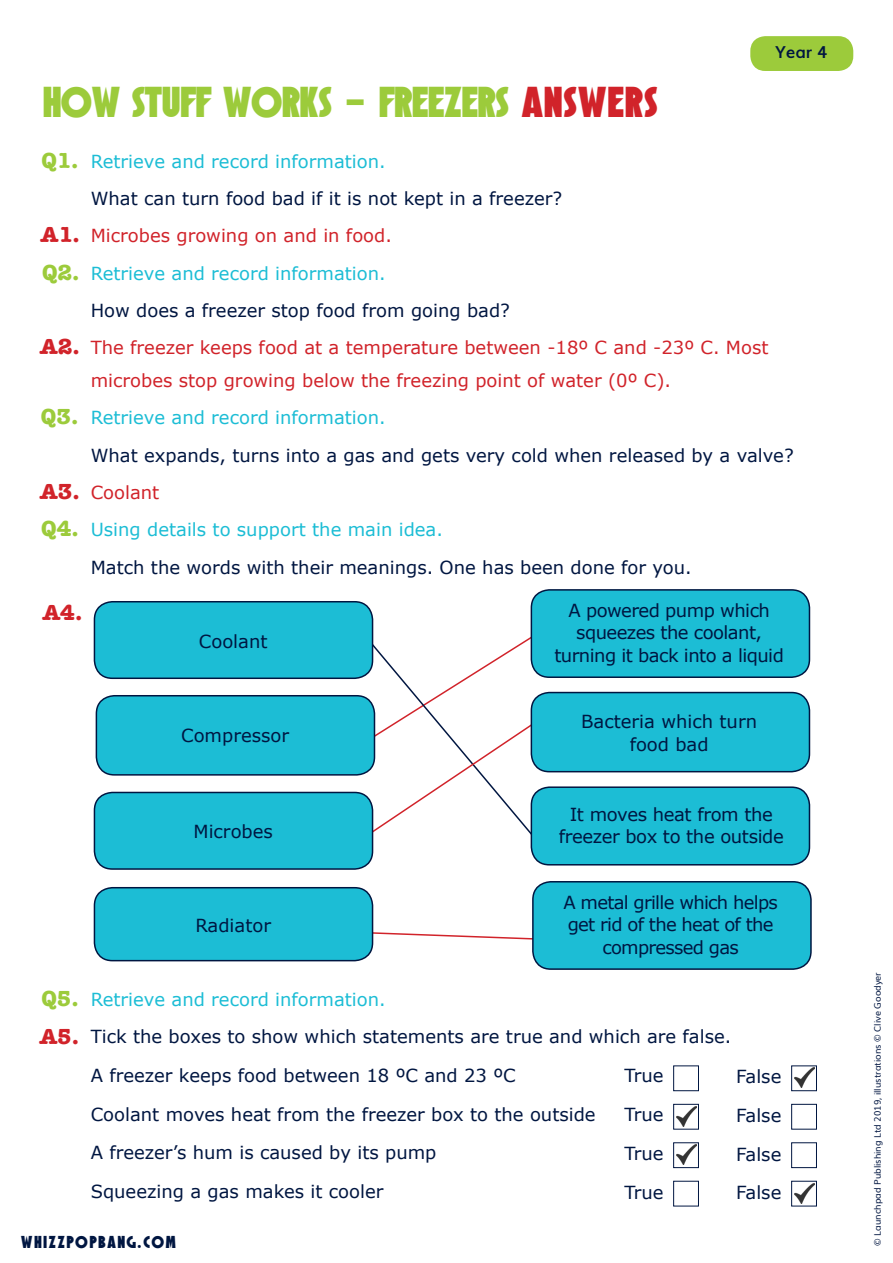
<style>
.page{position:relative;width:893px;height:1263px;background:#fff}
.page>*{position:absolute;margin:0;border:0;box-sizing:border-box;transform-origin:0 0}
.school_plan_title{font:45px "SF Speakeasy";letter-spacing:-.03em;color:#9ccb3b}
.headers{font:700 22.35px "American Typewriter";color:#9ccb3b}
.headers-2{font:700 22.35px "American Typewriter";color:#d1232a}
.headers-3{font:18px "Verdana";color:#001641}
.headers-4{font:18px "Verdana";color:#1cbdd5}
.headers-5{font:18px/33px "Verdana";color:#d1232a}
.lines{font:18px/22.5px "Verdana";letter-spacing:-.02em;color:#001641;text-align:center}
.lines-2{font:18px/22.5px "Verdana";color:#001641;text-align:center}
.lines-3{font:18px/22.5px "Verdana";letter-spacing:-.04em;color:#001641;text-align:center}
.t1{font:18px "SF Speakeasy";letter-spacing:.07em;color:#001641}
.t2{font:700 16.5px "Muli";color:#001641}
.headers-6{font:9px "Muli";color:#001641}
.s1{color:#d1232a}
</style>
<div class="page">
<svg style="left:349px;top:616px;width:201px;height:231px"></svg>
<svg style="left:373px;top:931px;width:159px;height:10px"></svg>
<div style="left:94px;top:602px;width:279px;height:76px;background:#1cbdd5;border-radius:18px"></div>
<div style="left:94px;top:601px;width:279px;height:78px;border:2px solid #001641;border-radius:18px"></div>
<div style="left:96px;top:696px;width:278px;height:79px;background:#1cbdd5;border-radius:18px"></div>
<div style="left:96px;top:695px;width:279px;height:81px;border:2px solid #001641;border-radius:18px"></div>
<div style="left:94px;top:792px;width:279px;height:77px;background:#1cbdd5;border-radius:18px"></div>
<div style="left:94px;top:792px;width:279px;height:78px;border:2px solid #001641;border-radius:18px"></div>
<div style="left:94px;top:888px;width:279px;height:73px;background:#1cbdd5;border-radius:18px"></div>
<div style="left:94px;top:887px;width:279px;height:74px;border:2px solid #001641;border-radius:18px"></div>
<div style="left:531px;top:590px;width:278px;height:87px;background:#1cbdd5;border-radius:18px"></div>
<div style="left:531px;top:589px;width:279px;height:89px;border:2px solid #001641;border-radius:18px"></div>
<div style="left:531px;top:692px;width:278px;height:80px;background:#1cbdd5;border-radius:18px"></div>
<div style="left:531px;top:692px;width:279px;height:80px;border:2px solid #001641;border-radius:18px"></div>
<div style="left:531px;top:787px;width:278px;height:78px;background:#1cbdd5;border-radius:18px"></div>
<div style="left:531px;top:786px;width:279px;height:79px;border:2px solid #001641;border-radius:18px"></div>
<div style="left:533px;top:882px;width:278px;height:87px;background:#1cbdd5;border-radius:18px"></div>
<div style="left:532px;top:881px;width:280px;height:89px;border:2px solid #001641;border-radius:18px"></div>
<div style="left:750px;top:36px;width:103px;height:35px;background:#9ccb3b;border-radius:15px"></div>
<div style="left:673px;top:1065px;width:26px;height:26px;border:1px solid #001641"></div>
<div style="left:673px;top:1104px;width:26px;height:25px;border:1px solid #001641"></div>
<div style="left:673px;top:1142px;width:26px;height:26px;border:1px solid #001641"></div>
<div style="left:673px;top:1181px;width:26px;height:25px;border:1px solid #001641"></div>
<div style="left:791px;top:1065px;width:26px;height:26px;border:1px solid #001641"></div>
<div style="left:791px;top:1104px;width:26px;height:25px;border:1px solid #001641"></div>
<div style="left:791px;top:1142px;width:26px;height:26px;border:1px solid #001641"></div>
<div style="left:791px;top:1181px;width:26px;height:25px;border:1px solid #001641"></div>
<img style="left:794px;top:1067px;width:20px;height:20px">
<img style="left:676px;top:1106px;width:20px;height:20px">
<img style="left:676px;top:1145px;width:20px;height:19px">
<img style="left:794px;top:1183px;width:20px;height:20px">
<p class="t2" style="left:775px;top:38px;width:53px">Year 4</p>
<p class="school_plan_title" style="left:42px;top:76px;width:617px">HOW STUFF WORKS - FREEZERS <span class="s1">ANSWERS</span></p>
<p class="headers" style="left:41px;top:141px;width:39px">Q1.</p>
<p class="headers-4" style="left:91px;top:150px;width:297px">Retrieve and record information.</p>
<p class="headers-3" style="left:91px;top:187px;width:473px">What can turn food bad if it is not kept in a freezer?</p>
<p class="headers-5" style="left:91px;top:220px;width:303px">Microbes growing on and in food.</p>
<p class="headers-4" style="left:91px;top:262px;width:297px">Retrieve and record information.</p>
<p class="headers-3" style="left:91px;top:299px;width:421px">How does a freezer stop food from going bad?</p>
<p class="headers-5" style="left:91px;top:331px;width:679px">The freezer keeps food at a temperature between -18º C and -23º C. Most microbes stop growing below the freezing point of water (0º C).</p>
<p class="headers-4" style="left:91px;top:406px;width:297px">Retrieve and record information.</p>
<p class="headers-3" style="left:91px;top:444px;width:705px">What expands, turns into a gas and gets very cold when released by a valve?</p>
<p class="headers-5" style="left:91px;top:476px;width:70px">Coolant</p>
<p class="headers-4" style="left:91px;top:518px;width:354px">Using details to support the main idea.</p>
<p class="lines-2" style="left:91px;top:556px;width:602px">Match the words with their meanings. One has been done for you.</p>
<p class="headers-2" style="left:40px;top:215px;width:41px">A1.</p>
<p class="headers" style="left:42px;top:253px;width:39px">Q2.</p>
<p class="headers-2" style="left:40px;top:327px;width:41px">A2.</p>
<p class="headers" style="left:41px;top:398px;width:39px">Q3.</p>
<p class="headers-2" style="left:40px;top:472px;width:41px">A3.</p>
<p class="headers" style="left:41px;top:509px;width:39px">Q4.</p>
<p class="headers-2" style="left:42px;top:593px;width:41px">A4.</p>
<p class="lines-2" style="left:199px;top:630px;width:70px">Coolant</p>
<p class="lines-2" style="left:181px;top:725px;width:109px">Compressor</p>
<p class="lines" style="left:554px;top:599px;width:231px">A powered pump which squeezes the coolant, turning it back into a liquid</p>
<p class="lines-2" style="left:581px;top:711px;width:177px">Bacteria which turn food bad</p>
<p class="lines-2" style="left:193px;top:821px;width:81px">Microbes</p>
<p class="lines" style="left:559px;top:803px;width:227px">It moves heat from the freezer box to the outside</p>
<p class="lines-2" style="left:195px;top:914px;width:77px">Radiator</p>
<p class="lines-3" style="left:563px;top:891px;width:216px">A metal grille which helps get rid of the heat of the compressed gas</p>
<p class="headers" style="left:41px;top:979px;width:39px">Q5.</p>
<p class="headers-2" style="left:39px;top:1018px;width:41px">A5.</p>
<p class="headers-4" style="left:91px;top:988px;width:297px">Retrieve and record information.</p>
<p class="headers-3" style="left:91px;top:1025px;width:642px">Tick the boxes to show which statements are true and which are false.</p>
<p class="headers-3" style="left:91px;top:1064px;width:427px">A freezer keeps food between 18 ºC and 23 ºC</p>
<p class="headers-3" style="left:91px;top:1103px;width:506px">Coolant moves heat from the freezer box to the outside</p>
<p class="headers-3" style="left:91px;top:1141px;width:347px">A freezer’s hum is caused by its pump</p>
<p class="headers-3" style="left:91px;top:1180px;width:294px">Squeezing a gas makes it cooler</p>
<p class="lines" style="left:624px;top:1065px;width:41px">True</p>
<p class="lines" style="left:624px;top:1104px;width:41px">True</p>
<p class="lines" style="left:624px;top:1142px;width:41px">True</p>
<p class="lines" style="left:624px;top:1181px;width:41px">True</p>
<p class="lines" style="left:736px;top:1065px;width:47px">False</p>
<p class="lines" style="left:736px;top:1104px;width:47px">False</p>
<p class="lines" style="left:736px;top:1143px;width:47px">False</p>
<p class="lines" style="left:736px;top:1182px;width:47px">False</p>
<p class="t1" style="left:21px;top:1231px;width:157px">WHIZZPOPBANG.COM</p>
<p class="headers-6" style="left:870px;top:1246px;width:275px;rotate:-90deg">© Launchpad Publishing Ltd 2019, illustrations © Clive Goodyer</p>
</div>
